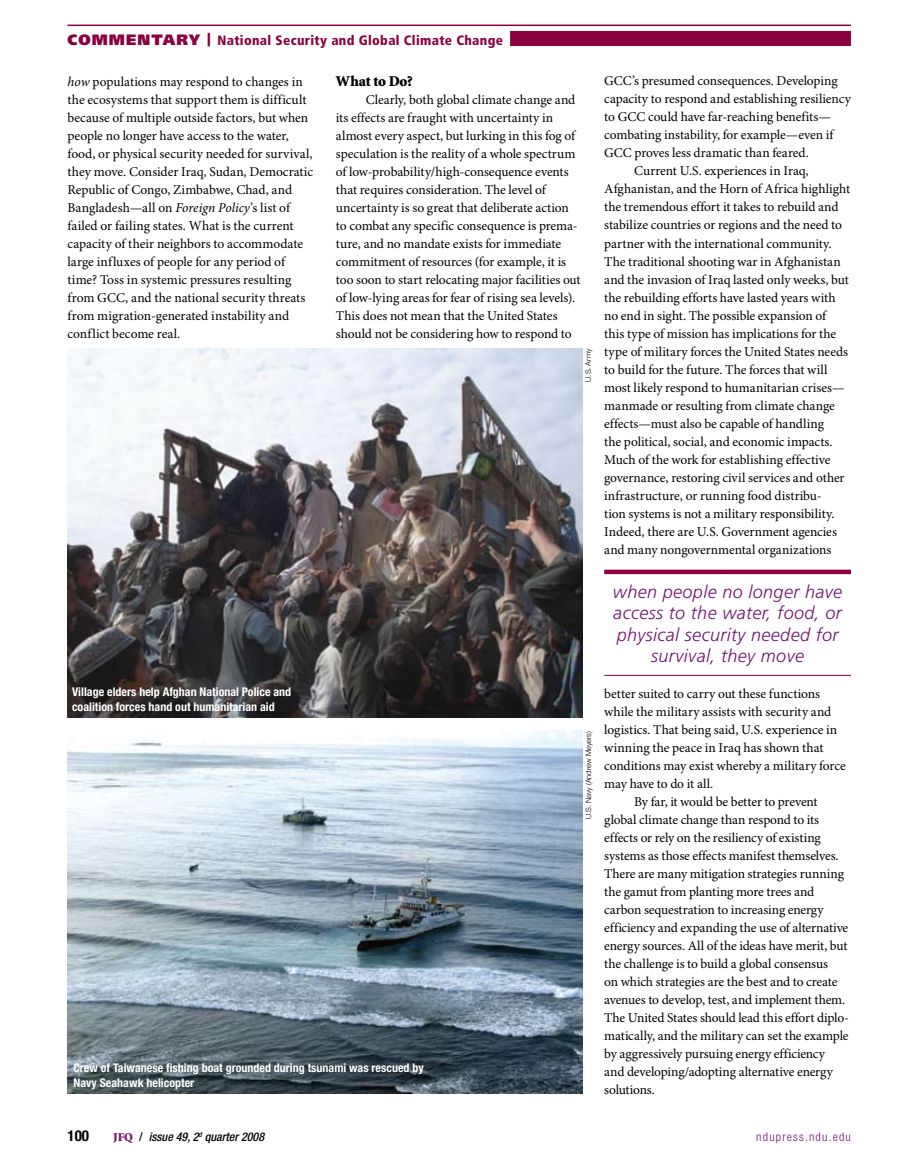
<style>
.page{position:relative;width:905px;height:1175px;background:#fff}
.page>*{position:absolute;margin:0;border:0;box-sizing:border-box;transform-origin:0 0}
.t1{font:italic 300 18px/21px "Frutiger LT Std";letter-spacing:.02em;color:#711471;text-align:center}
.t2{font:900 15px "Minion Std";letter-spacing:-.01em;color:#000}
.t3{font:700 condensed 15px "Helvetica Neue LT Std";color:#000}
.t4{font:13.5px/18px "Minion Pro";letter-spacing:-.005em;color:#000}
.t5{font:900 condensed 13.5px "Frutiger LT Std";letter-spacing:.025em;color:#8b0040}
.t6{font:700 condensed 12px/15px "Helvetica Neue LT Std";color:#fff}
.t7{font:italic 500 condensed 12px "Helvetica Neue LT Std";color:#000}
.t8{font:300 condensed 12px "Helvetica Neue LT Std";letter-spacing:.1em;color:#711471}
.t9{font:300 7.5px "Helvetica Neue LT Std";color:#000}
.s1{font-stretch:normal;font-size:15px}
.s2{font-stretch:normal}
.s3{font-style:italic}
.s4{font-family:"Minion Std";font-weight:900;font-style:normal;font-stretch:normal;color:#711471}
.s5{font-style:normal}
</style>
<div class="page">
<hr style="left:68px;top:25px;width:782px;height:1px;background:#8b0040">
<div style="left:510px;top:31px;width:341px;height:15px;background:#8b0040"></div>
<img style="left:68px;top:730px;width:514px;height:364px">
<div style="left:604px;top:569px;width:246px;height:5px;background:#8b0040"></div>
<hr style="left:604px;top:675px;width:246px;height:1px;background:#8b0040">
<img style="left:68px;top:349px;width:514px;height:368px">
<p class="t5" style="left:68px;top:32px;width:437px"><span class="s1">COMMENTARY</span> <span class="s2">|</span> National Security and Global Climate Change</p>
<p class="t4" style="left:68px;top:73px;width:247px"><span class="s3">how</span> populations may respond to changes in the ecosystems that support them is difficult because of multiple outside factors, but when people no longer have access to the water, food, or physical security needed for survival, they move. Consider Iraq, Sudan, Democratic Republic of Congo, Zimbabwe, Chad, and Bangladesh—all on <span class="s3">Foreign Policy</span>’s list of failed or failing states. What is the current capacity of their neighbors to accommodate large influxes of people for any period of time? Toss in systemic pressures resulting from GCC, and the national security threats from migration-generated instability and conflict become real.</p>
<p class="t2" style="left:336px;top:73px;width:78px">What to Do?</p>
<p class="t4" style="left:336px;top:91px;width:246px;text-indent:30px">Clearly, both global climate change and its effects are fraught with uncertainty in almost every aspect, but lurking in this fog of speculation is the reality of a whole spectrum of low-probability/high-consequence events that requires consideration. The level of uncertainty is so great that deliberate action to combat any specific consequence is prema&shy;ture, and no mandate exists for immediate commitment of resources (for example, it is too soon to start relocating major facilities out of low-lying areas for fear of rising sea levels).<br>This does not mean that the United States should not be considering how to respond to</p>
<p class="t6" style="left:72px;top:684px;width:221px">Village elders help Afghan National Police and coalition forces hand out humanitarian aid</p>
<p class="t6" style="left:74px;top:1059px;width:352px">Crew of Taiwanese fishing boat grounded during tsunami was rescued by<br>Navy Seahawk helicopter</p>
<p class="t9" style="left:583px;top:382px;width:34px;rotate:-90deg">U.S. Army</p>
<p class="t9" style="left:584px;top:819px;width:90px;rotate:-90deg">U.S. Navy (Andrew Meyers)</p>
<p class="t4" style="left:604px;top:73px;width:235px">GCC’s presumed consequences. Developing</p>
<p class="t4" style="left:604px;top:91px;width:248px">capacity to respond and establishing resiliency</p>
<p class="t4" style="left:604px;top:109px;width:228px">to GCC could have far-reaching benefits—</p>
<p class="t4" style="left:604px;top:127px;width:231px">combating instability, for example—even if</p>
<p class="t4" style="left:604px;top:145px;width:206px">GCC proves less dramatic than feared.</p>
<p class="t4" style="left:634px;top:163px;width:176px">Current U.S. experiences in Iraq,</p>
<p class="t4" style="left:604px;top:181px;width:247px">Afghanistan, and the Horn of Africa highlight</p>
<p class="t4" style="left:604px;top:199px;width:236px">the tremendous effort it takes to rebuild and</p>
<p class="t4" style="left:604px;top:217px;width:239px">stabilize countries or regions and the need to</p>
<p class="t4" style="left:604px;top:235px;width:229px">partner with the international community.</p>
<p class="t4" style="left:604px;top:253px;width:238px">The traditional shooting war in Afghanistan</p>
<p class="t4" style="left:604px;top:271px;width:246px">and the invasion of Iraq lasted only weeks, but</p>
<p class="t4" style="left:604px;top:289px;width:233px">the rebuilding efforts have lasted years with</p>
<p class="t4" style="left:604px;top:307px;width:223px">no end in sight. The possible expansion of</p>
<p class="t4" style="left:604px;top:325px;width:233px">this type of mission has implications for the</p>
<p class="t4" style="left:604px;top:343px;width:245px">type of military forces the United States needs</p>
<p class="t4" style="left:604px;top:361px;width:225px">to build for the future. The forces that will</p>
<p class="t4" style="left:604px;top:379px;width:242px">most likely respond to humanitarian crises—</p>
<p class="t4" style="left:604px;top:397px;width:232px">manmade or resulting from climate change</p>
<p class="t4" style="left:604px;top:415px;width:221px">effects—must also be capable of handling</p>
<p class="t4" style="left:604px;top:433px;width:230px">the political, social, and economic impacts.</p>
<p class="t4" style="left:604px;top:451px;width:228px">Much of the work for establishing effective</p>
<p class="t4" style="left:604px;top:469px;width:242px">governance, restoring civil services and other</p>
<p class="t4" style="left:604px;top:487px;width:219px">infrastructure, or running food distribu-</p>
<p class="t4" style="left:604px;top:505px;width:232px">tion systems is not a military responsibility.</p>
<p class="t4" style="left:604px;top:523px;width:234px">Indeed, there are U.S. Government agencies</p>
<p class="t4" style="left:604px;top:541px;width:229px">and many nongovernmental organizations</p>
<h1 class="t1" style="left:613px;top:582px;width:231px">when people no longer have access to the water, food, or physical security needed for survival, they move</h1>
<p class="t4" style="left:604px;top:685px;width:217px">better suited to carry out these functions</p>
<p class="t4" style="left:604px;top:703px;width:228px">while the military assists with security and</p>
<p class="t4" style="left:604px;top:721px;width:234px">logistics. That being said, U.S. experience in</p>
<p class="t4" style="left:604px;top:739px;width:221px">winning the peace in Iraq has shown that</p>
<p class="t4" style="left:604px;top:757px;width:243px">conditions may exist whereby a military force</p>
<p class="t4" style="left:604px;top:775px;width:111px">may have to do it all.</p>
<p class="t4" style="left:634px;top:793px;width:185px">By far, it would be better to prevent</p>
<p class="t4" style="left:604px;top:811px;width:216px">global climate change than respond to its</p>
<p class="t4" style="left:604px;top:829px;width:218px">effects or rely on the resiliency of existing</p>
<p class="t4" style="left:604px;top:847px;width:236px">systems as those effects manifest themselves.</p>
<p class="t4" style="left:604px;top:865px;width:241px">There are many mitigation strategies running</p>
<p class="t4" style="left:604px;top:883px;width:212px">the gamut from planting more trees and</p>
<p class="t4" style="left:604px;top:901px;width:221px">carbon sequestration to increasing energy</p>
<p class="t4" style="left:604px;top:919px;width:246px">efficiency and expanding the use of alternative</p>
<p class="t4" style="left:604px;top:937px;width:245px">energy sources. All of the ideas have merit, but</p>
<p class="t4" style="left:604px;top:954px;width:225px">the challenge is to build a global consensus</p>
<p class="t4" style="left:604px;top:972px;width:235px">on which strategies are the best and to create</p>
<p class="t4" style="left:604px;top:990px;width:242px">avenues to develop, test, and implement them.</p>
<p class="t4" style="left:604px;top:1008px;width:246px">The United States should lead this effort diplo-</p>
<p class="t4" style="left:604px;top:1026px;width:246px">matically, and the military can set the example</p>
<p class="t4" style="left:604px;top:1044px;width:222px">by aggressively pursuing energy efficiency</p>
<p class="t4" style="left:604px;top:1062px;width:230px">and developing/adopting alternative energy</p>
<p class="t4" style="left:604px;top:1080px;width:52px">solutions.</p>
<p class="t3" style="left:68px;top:1126px;width:23px">100</p>
<p class="t7" style="left:113px;top:1129px;width:152px"><span class="s4">JFQ</span> <span class="s5">/</span> issue 49, 2<sup>d</sup> quarter 2008</p>
<p class="t8" style="left:756px;top:1129px;width:96px">ndupress.ndu.edu</p>
</div>
